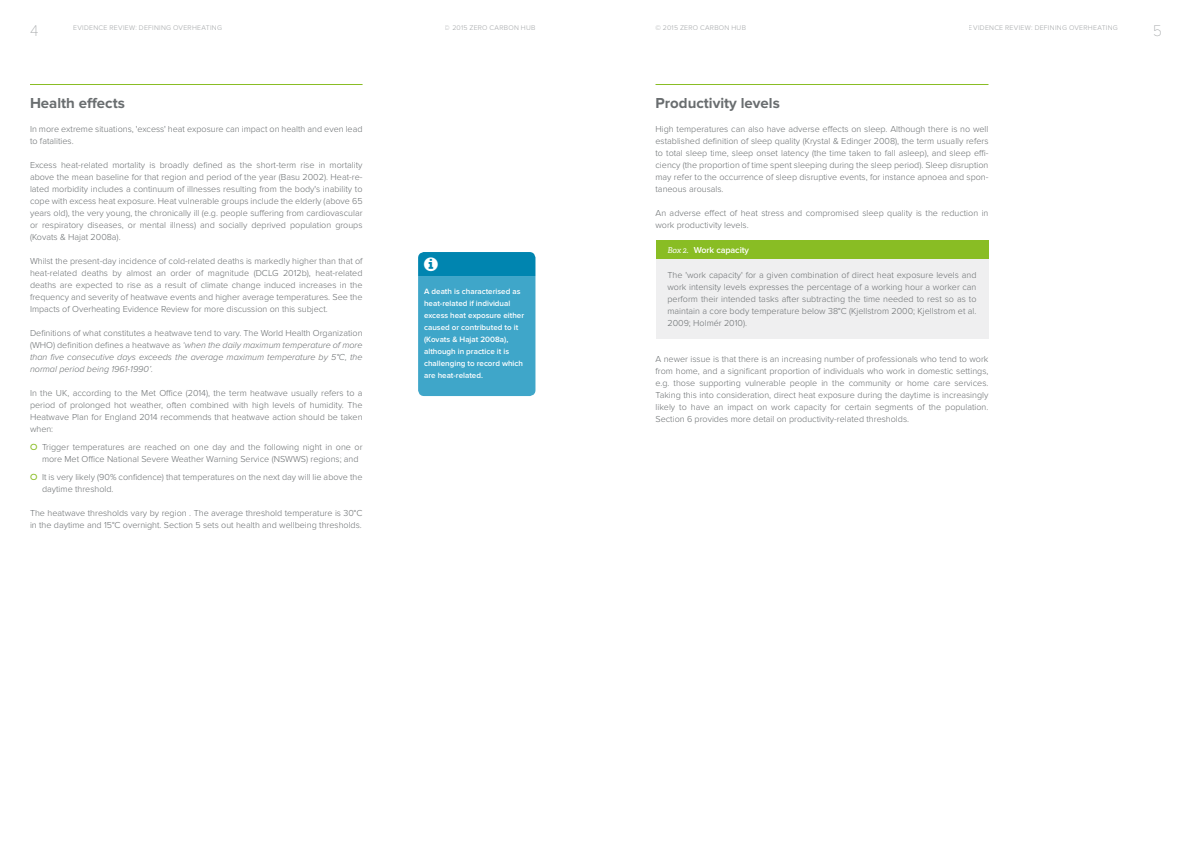
<style>
.page{position:relative;width:1191px;height:842px;background:#fff}
.page>*{position:absolute;margin:0;border:0;box-sizing:border-box;transform-origin:0 0}
.t1{font:100 16px "Proxima Nova T";color:#a0a3a5}
.t2{font:700 15px "Proxima Nova";color:#696d6f}
.t3{font:300 9px/12px "Proxima Nova";color:#696d6f;text-align:justify}
.t4{font:italic 300 9px/12px "Proxima Nova";color:#696d6f;text-align:justify}
.t5{font:600 9px "Proxima Nova";letter-spacing:-.01em;color:#fff}
.t6{font:600 8px/12px "Proxima Nova";color:#fff}
.t7{font:300 7px "Proxima Nova";letter-spacing:.04em;color:#a0a3a5}
.s1{font-style:normal}
.s2{font-family:"Gill Sans MT Pro";font-weight:500;color:#89bd24}
.s3{font-family:"Adelle";font-weight:400;font-style:italic;font-size:8px}
</style>
<div class="page">
<hr style="left:30px;top:84px;width:332px;height:1px;background:#89bd24">
<hr style="left:655px;top:84px;width:333px;height:1px;background:#89bd24">
<div style="left:655px;top:240px;width:333px;height:19px;background:#89bd24"></div>
<div style="left:655px;top:259px;width:333px;height:79px;background:#efeff0"></div>
<svg style="left:418px;top:252px;width:117px;height:144px;background:#35a0c4"></svg>
<p class="t7" style="left:73px;top:23px;width:150px">EVIDENCE REVIEW: DEFINING OVERHEATING</p>
<p class="t7" style="left:445px;top:23px;width:92px">© 2015 ZERO CARBON HUB</p>
<p class="t7" style="left:655px;top:23px;width:92px">© 2015 ZERO CARBON HUB</p>
<p class="t7" style="left:969px;top:23px;width:150px">EVIDENCE REVIEW: DEFINING OVERHEATING</p>
<h1 class="t1" style="left:30px;top:22px;width:10px">4</h1>
<h1 class="t1" style="left:1152px;top:22px;width:11px">5</h1>
<h2 class="t2" style="left:30px;top:94px;width:96px">Health effects</h2>
<p class="t3" style="left:30px;top:123px;width:334px">In more extreme situations, 'excess' heat exposure can impact on health and even lead to fatalities.</p>
<p class="t3" style="left:30px;top:159px;width:334px">Excess heat-related mortality is broadly defined as the short-term rise in mortality above the mean baseline for that region and period of the year (Basu 2002). Heat-re&shy;lated morbidity includes a continuum of illnesses resulting from the body's inability to cope with excess heat exposure. Heat vulnerable groups include the elderly (above 65 years old), the very young, the chronically ill (e.g. people suffering from cardiovascular or respiratory diseases, or mental illness) and socially deprived population groups (Kovats &amp; Hajat 2008a).</p>
<p class="t3" style="left:30px;top:255px;width:334px">Whilst the present-day incidence of cold-related deaths is markedly higher than that of heat-related deaths by almost an order of magnitude (DCLG 2012b), heat-related deaths are expected to rise as a result of climate change induced increases in the frequency and severity of heatwave events and higher average temperatures. See the Impacts of Overheating Evidence Review for more discussion on this subject.</p>
<p class="t4" style="left:30px;top:327px;width:334px"><span class="s1">Definitions of what constitutes a heatwave tend to vary. The World Health Organization (WHO) definition defines a heatwave as</span> ‘when the daily maximum temperature of more than five consecutive days exceeds the average maximum temperature by 5°C, the normal period being 1961-1990’<span class="s1">.</span></p>
<p class="t3" style="left:30px;top:387px;width:334px">In the UK, according to the Met Office (2014), the term heatwave usually refers to a period of prolonged hot weather, often combined with high levels of humidity. The Heatwave Plan for England 2014 recommends that heatwave action should be taken when:</p>
<p class="t3" style="left:42px;top:441px;width:322px;text-indent:-12px"><span class="s2">O</span> Trigger temperatures are reached on one day and the following night in one or more Met Office National Severe Weather Warning Service (NSWWS) regions; and</p>
<p class="t3" style="left:42px;top:471px;width:322px;text-indent:-12px"><span class="s2">O</span> It is very likely (90% confidence) that temperatures on the next day will lie above the daytime threshold.</p>
<p class="t3" style="left:30px;top:507px;width:334px">The heatwave thresholds vary by region . The average threshold temperature is 30°C in the daytime and 15°C overnight. Section 5 sets out health and wellbeing thresholds.</p>
<p class="t6" style="left:424px;top:285px;width:102px">A death is characterised as heat-related if individual excess heat exposure either caused or contributed to it (Kovats &amp; Hajat 2008a), although in practice it is challenging to record which are heat-related.</p>
<h2 class="t2" style="left:655px;top:94px;width:126px">Productivity levels</h2>
<p class="t3" style="left:655px;top:123px;width:334px">High temperatures can also have adverse effects on sleep. Although there is no well established definition of sleep quality (Krystal &amp; Edinger 2008), the term usually refers to total sleep time, sleep onset latency (the time taken to fall asleep), and sleep effi&shy;ciency (the proportion of time spent sleeping during the sleep period). Sleep disruption may refer to the occurrence of sleep disruptive events, for instance apnoea and spon&shy;taneous arousals.</p>
<p class="t3" style="left:655px;top:207px;width:334px">An adverse effect of heat stress and compromised sleep quality is the reduction in work productivity levels.</p>
<p class="t5" style="left:667px;top:245px;width:83px"><span class="s3">Box 2.</span> Work capacity</p>
<p class="t3" style="left:667px;top:269px;width:310px">The 'work capacity' for a given combination of direct heat exposure levels and work intensity levels expresses the percentage of a working hour a worker can perform their intended tasks after subtracting the time needed to rest so as to maintain a core body temperature below 38°C (Kjellstrom 2000; Kjellstrom et al.<br>2009; Holmér 2010).</p>
<p class="t3" style="left:655px;top:353px;width:334px">A newer issue is that there is an increasing number of professionals who tend to work from home, and a significant proportion of individuals who work in domestic settings, e.g. those supporting vulnerable people in the community or home care services.<br>Taking this into consideration, direct heat exposure during the daytime is increasingly likely to have an impact on work capacity for certain segments of the population.<br>Section 6 provides more detail on productivity-related thresholds.</p>
</div>
